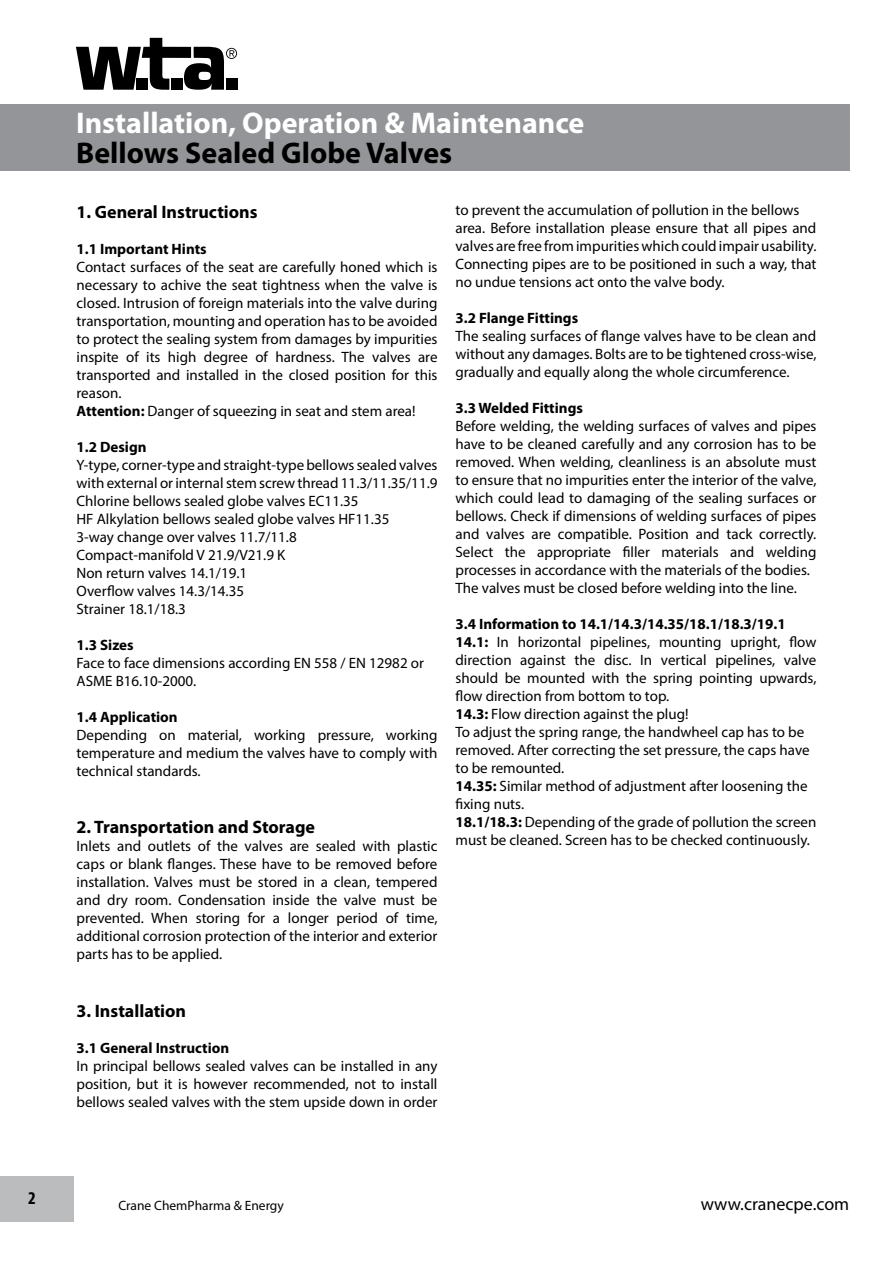
<style>
.page{position:relative;width:893px;height:1263px;background:#fff}
.page>*{position:absolute;margin:0;border:0;box-sizing:border-box;transform-origin:0 0}
.t1{font:700 30px "Myriad Pro";color:#fff}
.t2{font:700 30px "Myriad Pro";color:#000}
.t3{font:700 18px "Myriad Pro";color:#000}
.t4{font:18px "Myriad Pro";color:#000}
.t5{font:700 condensed 18px "Myriad Pro";color:#000}
.t6{font:15px/18px "Myriad Pro";color:#000}
.t7{font:700 15px "Myriad Pro";color:#000}
.t8{font:13.5px "Myriad Pro";color:#000}
.s1{font-weight:700}
</style>
<div class="page">
<div style="left:0;top:1176px;width:73px;height:46px;background:#babcbe"></div>
<div style="left:0;top:104px;width:849px;height:66px;background:#939598"></div>
<svg style="left:76px;top:38px;width:161px;height:52px"></svg>
<p class="t5" style="left:28px;top:1188px;width:9px">2</p>
<h1 class="t1" style="left:76px;top:106px;width:510px">Installation, Operation &amp; Maintenance</h1>
<h1 class="t2" style="left:76px;top:136px;width:378px">Bellows Sealed Globe Valves</h1>
<p class="t3" style="left:77px;top:201px;width:183px">1. General Instructions</p>
<p class="t7" style="left:77px;top:240px;width:132px">1.1 Important Hints</p>
<p class="t6" style="left:77px;top:257px;width:362px">Contact surfaces of the seat are carefully honed which is necessary to achive the seat tightness when the valve is closed. Intrusion of foreign materials into the valve during transportation, mounting and operation has to be avoided to protect the sealing system from damages by impurities inspite of its high degree of hardness. The valves are transported and installed in the closed position for this reason.<br><span class="s1">Attention:</span> Danger of squeezing in seat and stem area!</p>
<p class="t7" style="left:77px;top:438px;width:72px">1.2 Design</p>
<p class="t6" style="left:77px;top:455px;width:362px">Y-type, corner-type and straight-type bellows sealed valves with external or internal stem screw thread 11.3/11.35/11.9<br>Chlorine bellows sealed globe valves EC11.35<br>HF Alkylation bellows sealed globe valves HF11.35<br>3-way change over valves 11.7/11.8<br>Compact-manifold V 21.9/V21.9 K<br>Non return valves 14.1/19.1<br>Overflow valves 14.3/14.35<br>Strainer 18.1/18.3</p>
<p class="t7" style="left:77px;top:636px;width:59px">1.3 Sizes</p>
<p class="t6" style="left:77px;top:653px;width:349px">Face to face dimensions according EN 558 / EN 12982 or<br>ASME B16.10-2000.</p>
<p class="t7" style="left:77px;top:708px;width:103px">1.4 Application</p>
<p class="t6" style="left:77px;top:725px;width:362px;text-align:justify">Depending on material, working pressure, working temperature and medium the valves have to comply with technical standards.</p>
<p class="t3" style="left:77px;top:817px;width:240px">2. Transportation and Storage</p>
<p class="t6" style="left:77px;top:837px;width:362px;text-align:justify">Inlets and outlets of the valves are sealed with plastic caps or blank flanges. These have to be removed before installation. Valves must be stored in a clean, tempered and dry room. Condensation inside the valve must be prevented. When storing for a longer period of time, additional corrosion protection of the interior and exterior parts has to be applied.</p>
<p class="t3" style="left:77px;top:1001px;width:111px">3. Installation</p>
<p class="t7" style="left:77px;top:1039px;width:154px">3.1 General Instruction</p>
<p class="t6" style="left:77px;top:1057px;width:362px;text-align:justify">In principal bellows sealed valves can be installed in any position, but it is however recommended, not to install bellows sealed valves with the stem upside down in order</p>
<p class="t6" style="left:455px;top:201px;width:362px">to prevent the accumulation of pollution in the bellows area. Before installation please ensure that all pipes and valves are free from impurities which could impair usability.<br>Connecting pipes are to be positioned in such a way, that no undue tensions act onto the valve body.</p>
<p class="t7" style="left:455px;top:310px;width:124px">3.2 Flange Fittings</p>
<p class="t6" style="left:455px;top:327px;width:362px;text-align:justify">The sealing surfaces of flange valves have to be clean and without any damages. Bolts are to be tightened cross-wise, gradually and equally along the whole circumference.</p>
<p class="t7" style="left:455px;top:400px;width:129px">3.3 Welded Fittings</p>
<p class="t6" style="left:455px;top:417px;width:362px">Before welding, the welding surfaces of valves and pipes have to be cleaned carefully and any corrosion has to be removed. When welding, cleanliness is an absolute must to ensure that no impurities enter the interior of the valve, which could lead to damaging of the sealing surfaces or bellows. Check if dimensions of welding surfaces of pipes and valves are compatible. Position and tack correctly.<br>Select the appropriate filler materials and welding processes in accordance with the materials of the bodies.<br>The valves must be closed before welding into the line.</p>
<p class="t6" style="left:455px;top:615px;width:362px"><span class="s1">3.4 Information to 14.1/14.3/14.35/18.1/18.3/19.1<br>14.1:</span> In horizontal pipelines, mounting upright, flow direction against the disc. In vertical pipelines, valve should be mounted with the spring pointing upwards, flow direction from bottom to top.<br><span class="s1">14.3:</span> Flow direction against the plug!<br>To adjust the spring range, the handwheel cap has to be removed. After correcting the set pressure, the caps have to be remounted.<br><span class="s1">14.35:</span> Similar method of adjustment after loosening the fixing nuts.<br><span class="s1">18.1/18.3:</span> Depending of the grade of pollution the screen must be cleaned. Screen has to be checked continuously.</p>
<p class="t8" style="left:118px;top:1197px;width:167px">Crane ChemPharma &amp; Energy</p>
<p class="t4" style="left:701px;top:1193px;width:150px">www.cranecpe.com</p>
</div>
